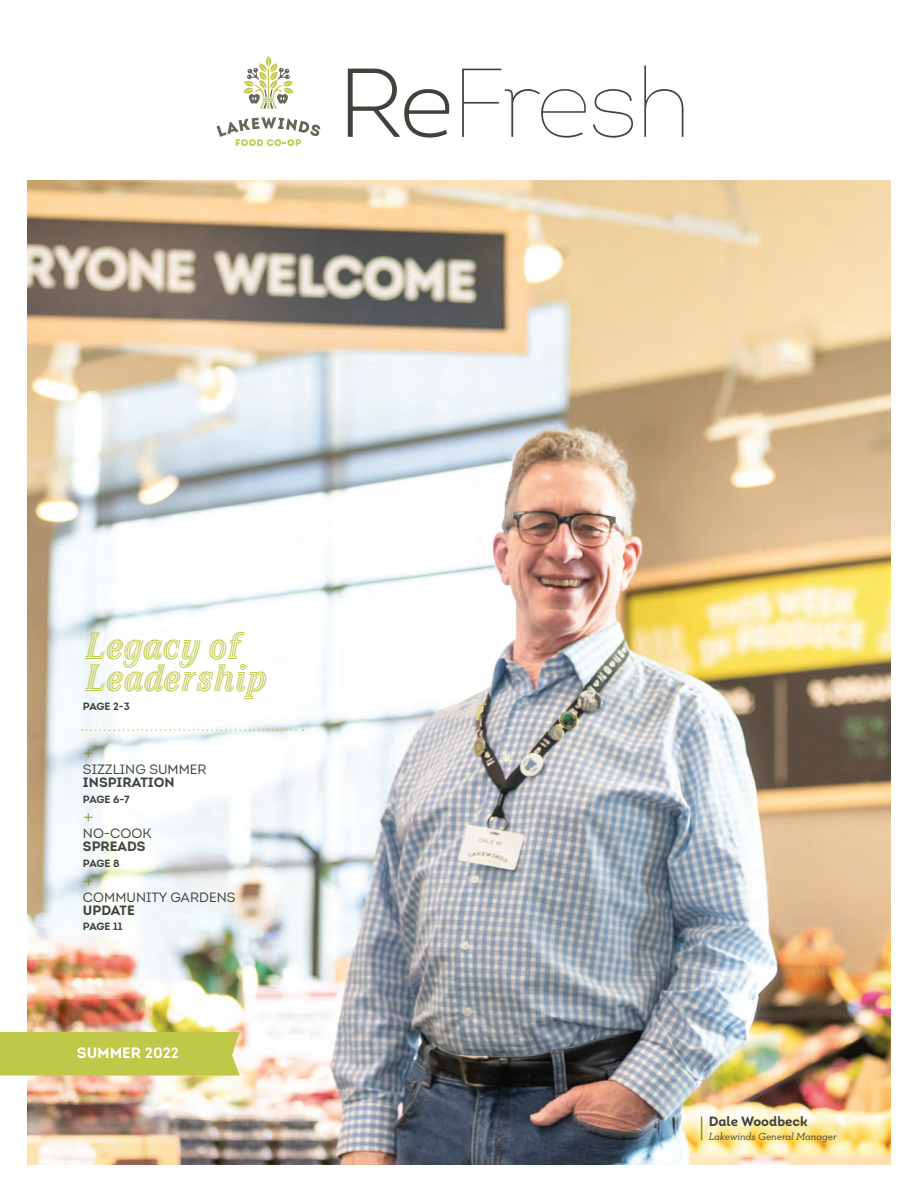
<style>
.page{position:relative;width:918px;height:1188px;background:#fff}
.page>*{position:absolute;margin:0;border:0;box-sizing:border-box;transform-origin:0 0}
.t1{font:100 97.5px "Intro";letter-spacing:-.035em;color:#3f443a}
.t2{font:italic 700 42px/32.4px "Azote";color:#bfc848}
.t3{font:24px "Intro Light Caps";color:#899617}
.t4{font:15px "Intro Bold Caps";color:#fff}
.t5{font:13.5px "Intro Book Caps";color:#3f443a}
.t6{font:13.5px "Intro Bold Caps";color:#3f443a}
.t7{font:13.5px "Intro Bold Alt";color:#3f443a}
.t8{font:italic 10.5px "Neutraface Slab Text";color:#3f443a}
.t9{font:10.5px "Intro Bold Caps";letter-spacing:-.02em;color:#3f443a}
.t10{font:700 10.5px "Intro";color:#3f443a}
.s1{font-weight:300}
</style>
<div class="page">
<img style="left:27px;top:180px;width:864px;height:984px">
<div style="left:0;top:1032px;width:240px;height:44px;background:#bfc848"></div>
<svg style="left:217px;top:117px;width:104px;height:29px"></svg>
<svg style="left:243px;top:56px;width:50px;height:53px"></svg>
<svg style="left:701px;top:1116px;width:1px;height:24px"></svg>
<svg style="left:82px;top:729px;width:222px;height:2px"></svg>
<h1 class="t1" style="left:338px;top:43px;width:355px"><span class="s1">Re</span>Fresh</h1>
<h2 class="t2" style="left:84px;top:632px;width:184px">Legacy of<br>Leadership</h2>
<p class="t10" style="left:83px;top:699px;width:48px">PAGE 2-3</p>
<h3 class="t3" style="left:83px;top:739px;width:13px">+</h3>
<p class="t5" style="left:83px;top:761px;width:125px">SIZZLING SUMMER</p>
<p class="t6" style="left:83px;top:774px;width:93px">INSPIRATION</p>
<p class="t9" style="left:83px;top:793px;width:49px">PAGE 6-7</p>
<h3 class="t3" style="left:83px;top:803px;width:13px">+</h3>
<p class="t5" style="left:83px;top:825px;width:70px">NO-COOK</p>
<p class="t6" style="left:83px;top:838px;width:64px">SPREADS</p>
<p class="t9" style="left:83px;top:856px;width:38px">PAGE 8</p>
<h3 class="t3" style="left:83px;top:866px;width:13px">+</h3>
<p class="t5" style="left:83px;top:889px;width:154px">COMMUNITY GARDENS</p>
<p class="t6" style="left:83px;top:901px;width:53px">UPDATE</p>
<p class="t9" style="left:83px;top:920px;width:41px">PAGE 11</p>
<p class="t4" style="left:77px;top:1043px;width:104px">SUMMER 2022</p>
<p class="t7" style="left:709px;top:1113px;width:100px">Dale Woodbeck</p>
<p class="t8" style="left:709px;top:1130px;width:130px">Lakewinds General Manager</p>
</div>
